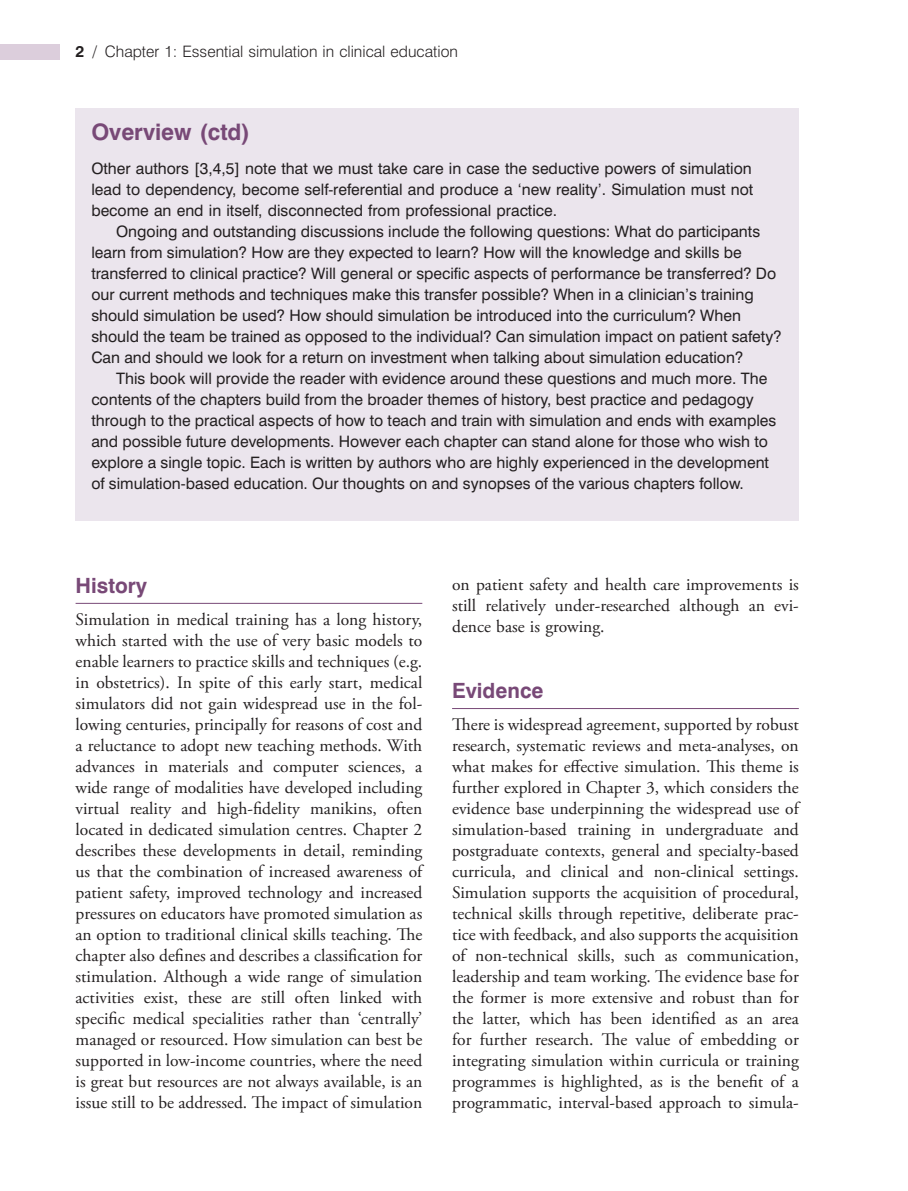
<style>
.page{position:relative;width:908px;height:1191px;background:#fff}
.page>*{position:absolute;margin:0;border:0;box-sizing:border-box;transform-origin:0 0}
.t1{font:700 22.75px "Swiss 721 BT";color:#784977}
.t2{font:700 21px "Swiss 721 BT";color:#784977}
.t3{font:17.5px/21px "Adobe Garamond Pro";color:#231f20;text-align:justify}
.t4{font:15.75px/21px "Swiss 721 BT";color:#231f20}
.t5{font:300 15.75px "Swiss 721 BT";color:#231f20}
.s1{font-weight:700}
</style>
<div class="page">
<div style="left:0;top:44px;width:60px;height:16px;background:#dccedc"></div>
<div style="left:76px;top:108px;width:723px;height:412px;background:#ebe5ed"></div>
<hr style="left:452px;top:708px;width:347px;height:1px;background:#784977">
<hr style="left:76px;top:603px;width:346px;height:1px;background:#784977">
<p class="t5" style="left:76px;top:45px;width:384px"><span class="s1">2</span> / Chapter 1: Essential simulation in clinical education</p>
<h1 class="t1" style="left:91px;top:123px;width:160px">Overview (ctd)</h1>
<p class="t4" style="left:91px;top:159px;width:663px;text-align:justify">Other authors [3,4,5] note that we must take care in case the seductive powers of simulation lead to dependency, become self-referential and produce a ‘new reality’. Simulation must not become an end in itself, disconnected from professional practice.</p>
<p class="t4" style="left:91px;top:222px;width:692px;text-indent:25px">Ongoing and outstanding discussions include the following questions: What do participants learn from simulation? How are they expected to learn? How will the knowledge and skills be transferred to clinical practice? Will general or specific aspects of performance be transferred? Do our current methods and techniques make this transfer possible? When in a clinician ’ s training should simulation be used? How should simulation be introduced into the curriculum? When should the team be trained as opposed to the individual? Can simulation impact on patient safety?<br>Can and should we look for a return on investment when talking about simulation education?</p>
<p class="t4" style="left:91px;top:369px;width:686px;text-indent:25px">This book will provide the reader with evidence around these questions and much more. The contents of the chapters build from the broader themes of history, best practice and pedagogy through to the practical aspects of how to teach and train with simulation and ends with examples and possible future developments. However each chapter can stand alone for those who wish to explore a single topic. Each is written by authors who are highly experienced in the development of simulation-based education. Our thoughts on and synopses of the various chapters follow.</p>
<p class="t2" style="left:76px;top:577px;width:73px">History</p>
<p class="t3" style="left:76px;top:610px;width:348px">Simulation in medical training has a long history, which started with the use of very basic models to enable learners to practice skills and techniques (e.g. in obstetrics). In spite of this early start, medical simulators did not gain widespread use in the fol&shy;lowing centuries, principally for reasons of cost and a reluctance to adopt new teaching methods. With advances in materials and computer sciences, a wide range of modalities have developed including virtual reality and high-fidelity manikins, often located in dedicated simulation centres. Chapter 2 describes these developments in detail, reminding us that the combination of increased awareness of patient safety, improved technology and increased pressures on educators have promoted simulation as an option to traditional clinical skills teaching. The chapter also defines and describes a classification for stimulation. Although a wide range of simulation activities exist, these are still often linked with specific medical specialities rather than ‘centrally’ managed or resourced. How simulation can best be supported in low-income countries, where the need is great but resources are not always available, is an issue still to be addressed. The impact of simulation</p>
<p class="t3" style="left:452px;top:575px;width:348px">on patient safety and health care improvements is still relatively under-researched although an evi&shy;dence base is growing.</p>
<p class="t2" style="left:452px;top:682px;width:93px">Evidence</p>
<p class="t3" style="left:452px;top:715px;width:348px">There is widespread agreement, supported by robust research, systematic reviews and meta-analyses, on what makes for effective simulation. This theme is further explored in Chapter 3 , which considers the evidence base underpinning the widespread use of simulation-based training in undergraduate and postgraduate contexts, general and specialty-based curricula, and clinical and non-clinical settings.<br>Simulation supports the acquisition of procedural, technical skills through repetitive, deliberate prac&shy;tice with feedback, and also supports the acquisition of non-technical skills, such as communication, leadership and team working. The evidence base for the former is more extensive and robust than for the latter, which has been identified as an area for further research. The value of embedding or integrating simulation within curricula or training programmes is highlighted, as is the benefit of a programmatic, interval-based approach to simula-</p>
</div>
